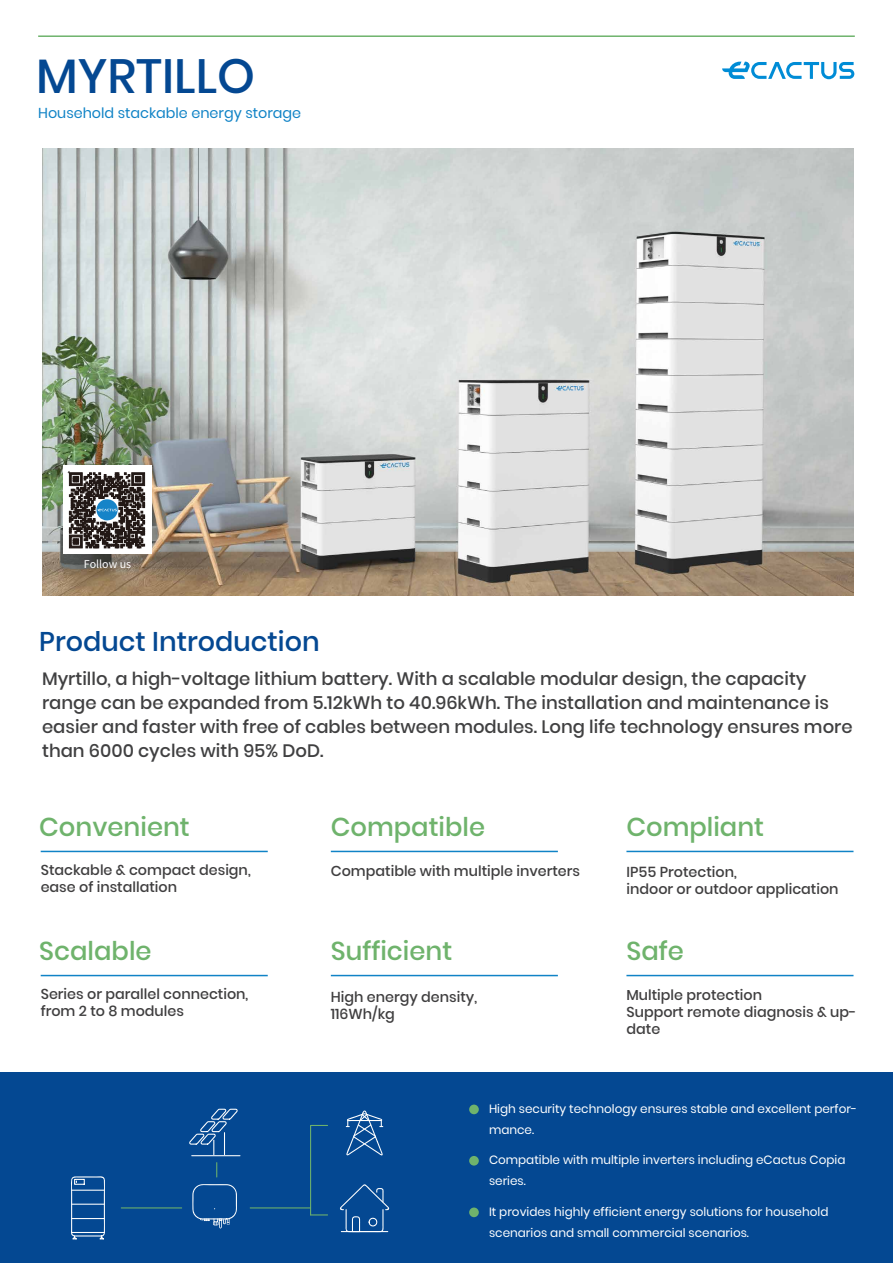
<style>
.page{position:relative;width:893px;height:1263px;background:#fff}
.page>*{position:absolute;margin:0;border:0;box-sizing:border-box;transform-origin:0 0}
.t1{font:500 48px "Poppins";color:#044892}
.t2{font:500 27px "Poppins";color:#044892}
.t3{font:500 25.8px "Poppins";color:#6fb36c}
.t4{font:500 18px/24px "Poppins";color:#404041}
.t5{font:500 14.4px/17.2px "Poppins";color:#403f40}
.t6{font:14.4px "Poppins";color:#1083c6}
.t7{font:12px/21px "Poppins";color:#fff}
.t8{font:10.65px "Source Han Sans CN";color:#fff}
</style>
<div class="page">
<img style="left:42px;top:149px;width:812px;height:447px">
<div style="left:0;top:1073px;width:893px;height:190px;background:#044892"></div>
<div style="left:469px;top:1104px;width:10px;height:10px;background:#6fb36c;border-radius:50%"></div>
<hr style="left:41px;top:851px;width:227px;height:1px;background:#1083c6">
<hr style="left:626px;top:851px;width:227px;height:1px;background:#1083c6">
<hr style="left:41px;top:975px;width:227px;height:1px;background:#1083c6">
<hr style="left:331px;top:851px;width:227px;height:1px;background:#1083c6">
<hr style="left:331px;top:975px;width:227px;height:1px;background:#1083c6">
<hr style="left:626px;top:975px;width:227px;height:1px;background:#1083c6">
<hr style="left:38px;top:35px;width:817px;height:2px;background:#6fb36c">
<div style="left:469px;top:1156px;width:10px;height:9px;background:#6fb36c;border-radius:50%"></div>
<div style="left:469px;top:1207px;width:10px;height:10px;background:#6fb36c;border-radius:50%"></div>
<svg style="left:71px;top:1176px;width:34px;height:63px"></svg>
<svg style="left:340px;top:1184px;width:49px;height:48px"></svg>
<svg style="left:346px;top:1110px;width:37px;height:46px"></svg>
<svg style="left:189px;top:1109px;width:52px;height:47px"></svg>
<svg style="left:216px;top:1162px;width:1px;height:16px"></svg>
<svg style="left:121px;top:1207px;width:61px;height:1px"></svg>
<svg style="left:249px;top:1125px;width:79px;height:90px"></svg>
<svg style="left:192px;top:1184px;width:45px;height:45px"></svg>
<svg style="left:722px;top:62px;width:132px;height:17px"></svg>
<div style="left:63px;top:465px;width:89px;height:89px;background:#fff"></div>
<svg style="left:69px;top:472px;width:76px;height:76px"></svg>
<h1 class="t1" style="left:36px;top:48px;width:220px">MYRTILLO</h1>
<p class="t6" style="left:38px;top:105px;width:264px">Household stackable energy storage</p>
<p class="t8" style="left:84px;top:558px;width:49px">Follow us</p>
<h2 class="t2" style="left:39px;top:626px;width:282px">Product Introduction</h2>
<p class="t4" style="left:42px;top:667px;width:812px">Myrtillo, a high-voltage lithium battery. With a scalable modular design, the capacity range can be expanded from 5.12kWh to 40.96kWh. The installation and maintenance is easier and faster with free of cables between modules. Long life technology ensures more than 6000 cycles with 95% DoD.</p>
<h3 class="t3" style="left:39px;top:812px;width:152px">Convenient</h3>
<p class="t5" style="left:41px;top:861px;width:212px">Stackable &amp; compact design, ease of installation</p>
<h3 class="t3" style="left:331px;top:812px;width:156px">Compatible</h3>
<h3 class="t3" style="left:626px;top:812px;width:139px">Compliant</h3>
<p class="t5" style="left:331px;top:863px;width:251px">Compatible with multiple inverters</p>
<p class="t5" style="left:626px;top:863px;width:214px">IP55 Protection,<br>indoor or outdoor application</p>
<h3 class="t3" style="left:331px;top:936px;width:123px">Sufficient</h3>
<h3 class="t3" style="left:39px;top:936px;width:114px">Scalable</h3>
<h3 class="t3" style="left:626px;top:936px;width:59px">Safe</h3>
<p class="t5" style="left:41px;top:986px;width:209px">Series or parallel connection, from 2 to 8 modules</p>
<p class="t5" style="left:626px;top:986px;width:232px">Multiple protection<br>Support remote diagnosis &amp; up&shy;date</p>
<p class="t5" style="left:331px;top:988px;width:148px">High energy density,<br>116Wh/kg</p>
<p class="t7" style="left:489px;top:1098px;width:370px">High security technology ensures stable and excellent perfor&shy;mance.</p>
<p class="t7" style="left:489px;top:1149px;width:358px">Compatible with multiple inverters including eCactus Copia series.</p>
<p class="t7" style="left:489px;top:1201px;width:341px">It provides highly efficient energy solutions for household scenarios and small commercial scenarios.</p>
</div>
